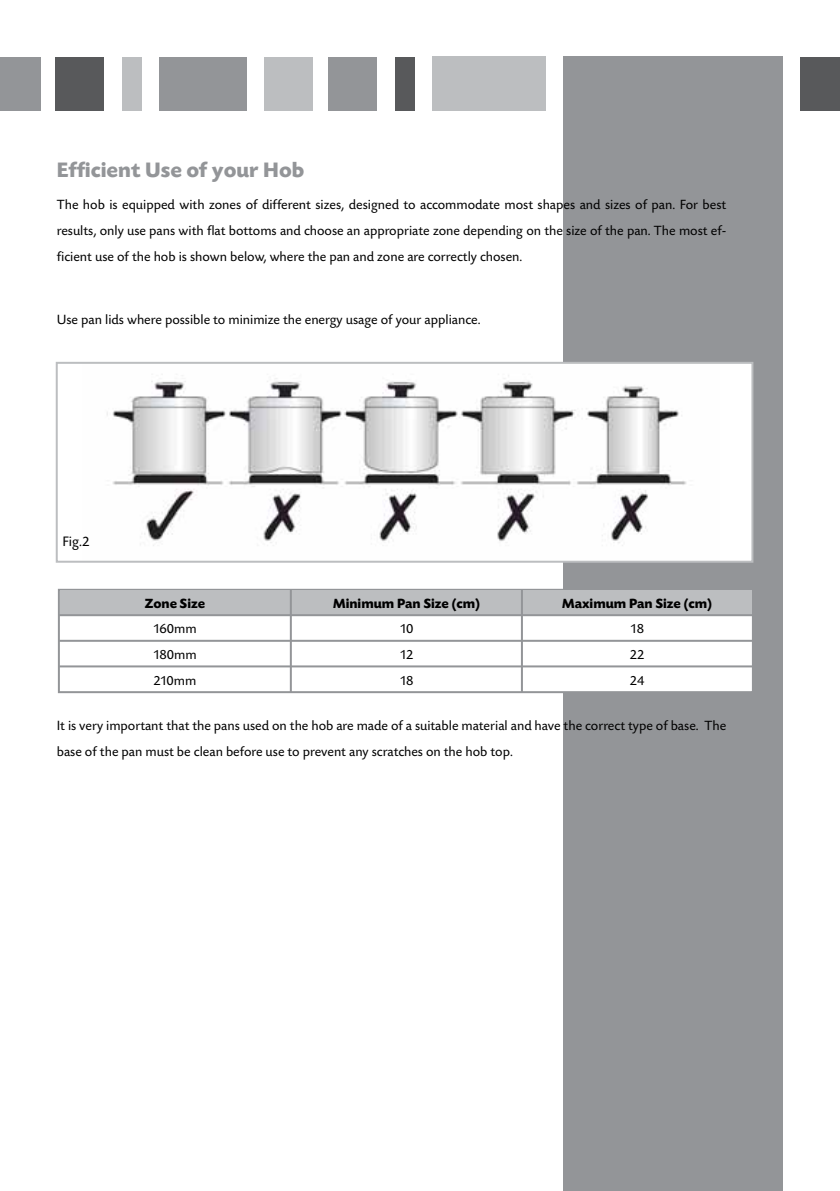
<style>
.page{position:relative;width:840px;height:1191px;background:#fff}
.page>*{position:absolute;margin:0;border:0;box-sizing:border-box;transform-origin:0 0}
.t1{font:700 22px "Today SB";color:#939598}
.t2{font:14.4px "Today SB";color:#000}
.t3{font:14px/25.6px "Today SB";color:#000;text-align:justify}
.t4{font:700 14px "Today SB";color:#000}
</style>
<div class="page">
<div style="left:800px;top:57px;width:39px;height:53px;background:#58595b"></div>
<div style="left:563px;top:57px;width:219px;height:1134px;background:#939598"></div>
<div style="left:394px;top:57px;width:20px;height:53px;background:#58595b"></div>
<div style="left:328px;top:57px;width:48px;height:53px;background:#939598"></div>
<div style="left:264px;top:57px;width:48px;height:53px;background:#bcbec0"></div>
<div style="left:159px;top:57px;width:88px;height:53px;background:#939598"></div>
<div style="left:122px;top:57px;width:19px;height:53px;background:#bcbec0"></div>
<div style="left:56px;top:57px;width:48px;height:53px;background:#58595b"></div>
<div style="left:0;top:57px;width:40px;height:53px;background:#939598"></div>
<div style="left:432px;top:57px;width:113px;height:54px;background:#bcbec0"></div>
<div style="left:57px;top:363px;width:695px;height:199px;background:#fff"></div>
<img style="left:107px;top:375px;width:580px;height:171px">
<div style="left:56px;top:362px;width:697px;height:201px;border:2px solid #bcbec0"></div>
<div style="left:58px;top:589px;width:695px;height:104px;background:#fff;border:2px solid #939598"></div>
<div style="left:60px;top:591px;width:691px;height:24px;background:#bcbec0"></div>
<hr style="left:59px;top:614px;width:693px;height:2px;background:#939598">
<hr style="left:59px;top:640px;width:693px;height:2px;background:#939598">
<hr style="left:59px;top:665px;width:693px;height:2px;background:#939598">
<hr style="left:290px;top:589px;width:2px;height:103px;background:#939598">
<hr style="left:520px;top:589px;width:2px;height:103px;background:#939598">
<h1 class="t1" style="left:57px;top:158px;width:249px">Efficient Use of your Hob</h1>
<p class="t3" style="left:57px;top:192px;width:670px">The hob is equipped with zones of different sizes, designed to accommodate most shapes and sizes of pan. For best results, only use pans with flat bottoms and choose an appropriate zone depending on the size of the pan. The most ef&shy;ficient use of the hob is shown below, where the pan and zone are correctly chosen.</p>
<p class="t3" style="left:57px;top:307px;width:425px">Use pan lids where possible to minimize the energy usage of your appliance.</p>
<p class="t2" style="left:62px;top:533px;width:29px">Fig.2</p>
<p class="t4" style="left:145px;top:595px;width:62px">Zone Size</p>
<p class="t3" style="left:153px;top:616px;width:45px">160mm 180mm 210mm</p>
<p class="t4" style="left:333px;top:595px;width:148px">Minimum Pan Size (cm)</p>
<p class="t3" style="left:399px;top:616px;width:15px">10<br>12<br>18</p>
<p class="t4" style="left:562px;top:595px;width:151px">Maximum Pan Size (cm)</p>
<p class="t3" style="left:629px;top:616px;width:16px">18<br>22<br>24</p>
<p class="t3" style="left:57px;top:713px;width:670px">It is very important that the pans used on the hob are made of a suitable material and have the correct type of base. The base of the pan must be clean before use to prevent any scratches on the hob top.</p>
</div>
